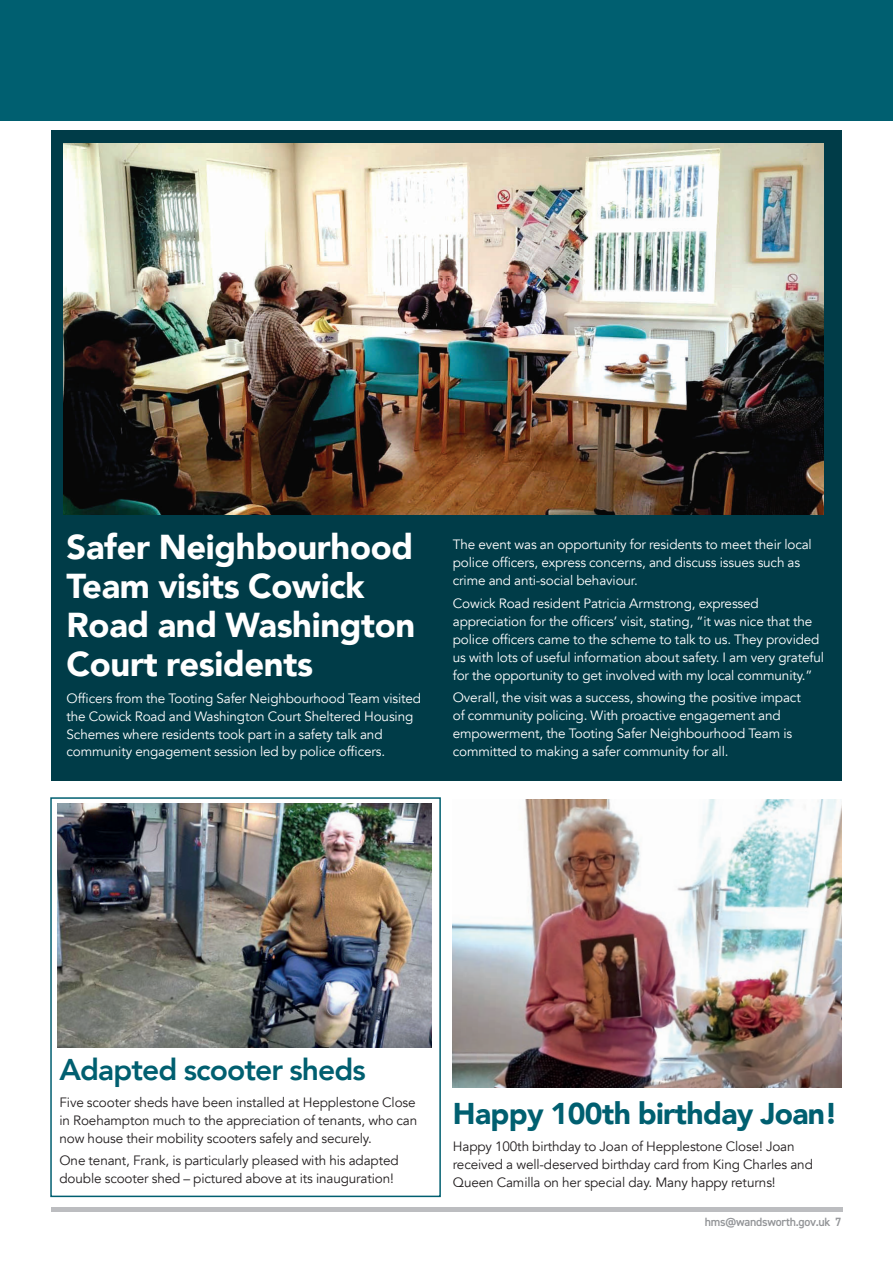
<style>
.page{position:relative;width:893px;height:1263px;background:#fff}
.page>*{position:absolute;margin:0;border:0;box-sizing:border-box;transform-origin:0 0}
.t1{font:900 34.5px/39px "Avenir";letter-spacing:-.01em;color:#fff}
.t2{font:900 30px "Avenir";letter-spacing:-.02em;color:#005f70}
.t3{font:800 30px "Avenir";letter-spacing:-.03em;color:#005f70}
.t4{font:13.5px/18px "Avenir";letter-spacing:-.01em;color:#fff}
.t5{font:13.5px/18px "Avenir";letter-spacing:-.01em;color:#231f20}
.t6{font:600 12px "DIN2014";letter-spacing:-.02em;color:#939598}
</style>
<div class="page">
<div style="left:50px;top:797px;width:391px;height:400px;border:2px solid #005f70"></div>
<div style="left:0;top:0;width:893px;height:121px;background:#005f70"></div>
<div style="left:51px;top:130px;width:791px;height:651px;background:#003c48"></div>
<img style="left:57px;top:804px;width:375px;height:243px">
<img style="left:453px;top:799px;width:389px;height:288px">
<img style="left:63px;top:143px;width:760px;height:371px">
<hr style="left:51px;top:1208px;width:792px;height:4px;background:#bcbdc0">
<h1 class="t1" style="left:67px;top:527px;width:350px">Safer Neighbourhood<br>Team visits Cowick<br>Road and Washington<br>Court residents</h1>
<p class="t4" style="left:67px;top:689px;width:356px">Officers from the Tooting Safer Neighbourhood Team visited the Cowick Road and Washington Court Sheltered Housing Schemes where residents took part in a safety talk and community engagement session led by police officers.</p>
<p class="t4" style="left:453px;top:536px;width:360px">The event was an opportunity for residents to meet their local police officers, express concerns, and discuss issues such as crime and anti-social behaviour.</p>
<p class="t4" style="left:453px;top:594px;width:373px">Cowick Road resident Patricia Armstrong, expressed appreciation for the officers’ visit, stating, “it was nice that the police officers came to the scheme to talk to us. They provided us with lots of useful information about safety. I am very grateful for the opportunity to get involved with my local community.”</p>
<p class="t4" style="left:453px;top:688px;width:349px">Overall, the visit was a success, showing the positive impact of community policing. With proactive engagement and empowerment, the Tooting Safer Neighbourhood Team is committed to making a safer community for all.</p>
<h2 class="t3" style="left:60px;top:1046px;width:308px">Adapted scooter sheds</h2>
<p class="t5" style="left:60px;top:1093px;width:359px;text-align:justify">Five scooter sheds have been installed at Hepplestone Close in Roehampton much to the appreciation of tenants, who can now house their mobility scooters safely and securely.</p>
<p class="t5" style="left:60px;top:1152px;width:341px">One tenant, Frank, is particularly pleased with his adapted double scooter shed – pictured above at its inauguration!</p>
<h2 class="t2" style="left:453px;top:1088px;width:386px">Happy 100th birthday Joan!</h2>
<p class="t5" style="left:453px;top:1137px;width:362px">Happy 100th birthday to Joan of Hepplestone Close! Joan received a well-deserved birthday card from King Charles and<br>Queen Camilla on her special day. Many happy returns!</p>
<p class="t6" style="left:705px;top:1214px;width:138px">hms@wandsworth.gov.uk 7</p>
</div>
